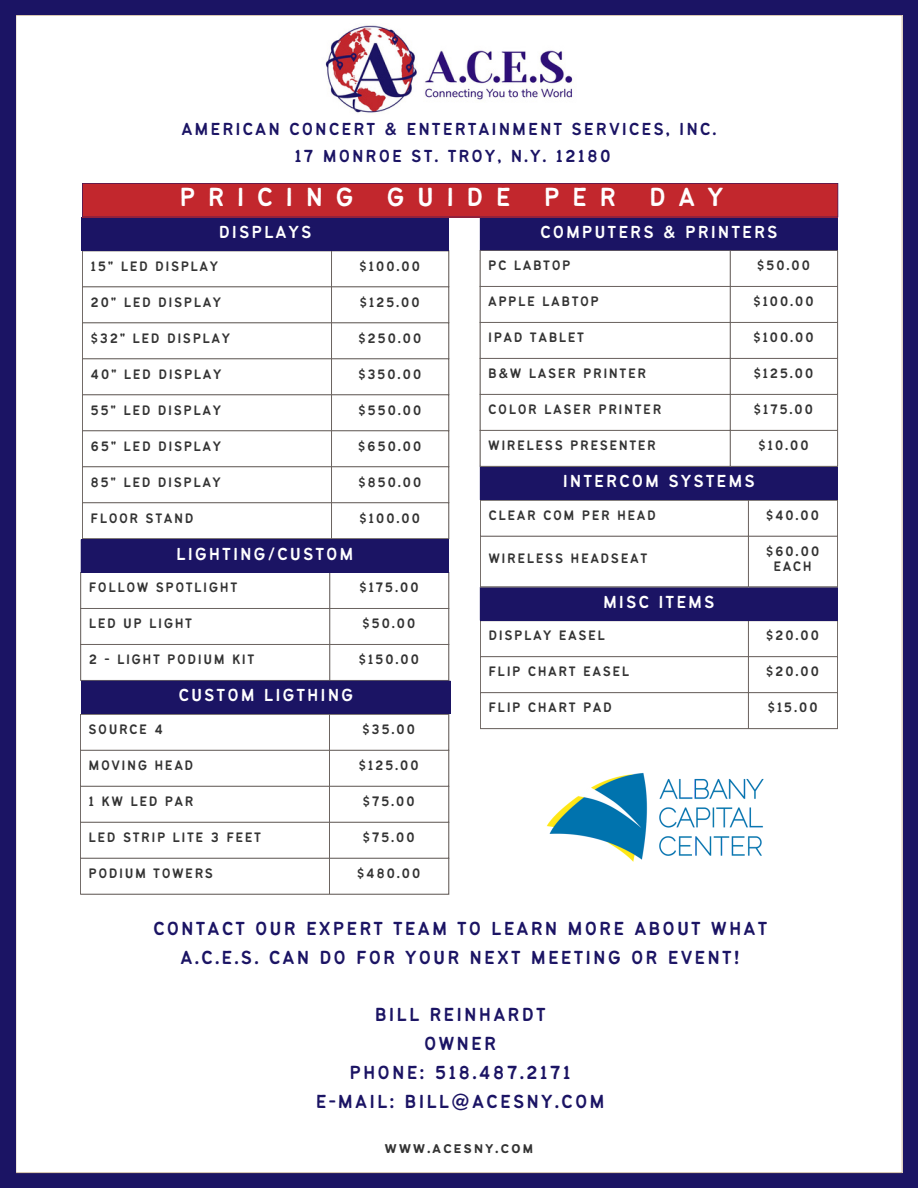
<style>
.page{position:relative;width:918px;height:1188px;background:#1b1464}
.page>*{position:absolute;margin:0;border:0;box-sizing:border-box;transform-origin:0 0}
.t1{font:28.8px "Bantayog";letter-spacing:.43em;color:#fff}
.t2{font:20.85px/28.7px "Bantayog";letter-spacing:.1em;color:#1b1464;text-align:center}
.t3{font:19.2px "Bantayog";letter-spacing:.1em;color:#fff}
.t4{font:19.2px "Bantayog";letter-spacing:.1em;color:#1b1464}
.t5{font:16.65px "Bantayog";letter-spacing:.1em;color:#333}
.t6{font:15.15px/14.9px "Bantayog";letter-spacing:.1em;color:#333;text-align:center}
</style>
<div class="page">
<div style="left:16px;top:15px;width:886px;height:1158px;background:#fff"></div>
<div style="left:83px;top:252px;width:366px;height:286px;background:#fff"></div>
<hr style="left:82px;top:251px;width:1px;height:287px;background:#6c6460">
<hr style="left:331px;top:251px;width:1px;height:287px;background:#6c6460">
<hr style="left:449px;top:251px;width:1px;height:287px;background:#6c6460">
<hr style="left:82px;top:251px;width:367px;height:1px;background:#6c6460">
<hr style="left:82px;top:287px;width:367px;height:1px;background:#6c6460">
<hr style="left:82px;top:323px;width:367px;height:1px;background:#6c6460">
<hr style="left:82px;top:359px;width:367px;height:1px;background:#6c6460">
<hr style="left:82px;top:395px;width:367px;height:1px;background:#6c6460">
<hr style="left:82px;top:431px;width:367px;height:1px;background:#6c6460">
<hr style="left:82px;top:467px;width:367px;height:1px;background:#6c6460">
<hr style="left:82px;top:502px;width:367px;height:1px;background:#6c6460">
<hr style="left:82px;top:538px;width:367px;height:1px;background:#6c6460">
<img style="left:321px;top:23px;width:256px;height:96px">
<div style="left:81px;top:715px;width:368px;height:179px;background:#fff"></div>
<hr style="left:80px;top:715px;width:1px;height:179px;background:#6c6460">
<hr style="left:329px;top:715px;width:1px;height:179px;background:#6c6460">
<hr style="left:449px;top:715px;width:1px;height:179px;background:#6c6460">
<hr style="left:80px;top:714px;width:369px;height:1px;background:#6c6460">
<hr style="left:80px;top:750px;width:369px;height:1px;background:#6c6460">
<hr style="left:80px;top:786px;width:369px;height:1px;background:#6c6460">
<hr style="left:80px;top:822px;width:369px;height:1px;background:#6c6460">
<hr style="left:80px;top:858px;width:369px;height:1px;background:#6c6460">
<hr style="left:80px;top:894px;width:369px;height:1px;background:#6c6460">
<svg style="left:80px;top:539px;width:371px;height:175px"></svg>
<svg style="left:480px;top:467px;width:358px;height:262px"></svg>
<div style="left:481px;top:251px;width:356px;height:215px;background:#fff"></div>
<hr style="left:480px;top:251px;width:1px;height:215px;background:#6c6460">
<hr style="left:730px;top:251px;width:1px;height:215px;background:#6c6460">
<hr style="left:837px;top:251px;width:1px;height:215px;background:#6c6460">
<hr style="left:480px;top:286px;width:358px;height:1px;background:#6c6460">
<hr style="left:480px;top:322px;width:358px;height:1px;background:#6c6460">
<hr style="left:480px;top:358px;width:358px;height:1px;background:#6c6460">
<hr style="left:480px;top:394px;width:358px;height:1px;background:#6c6460">
<hr style="left:480px;top:430px;width:358px;height:1px;background:#6c6460">
<hr style="left:480px;top:466px;width:358px;height:1px;background:#6c6460">
<svg style="left:81px;top:183px;width:757px;height:68px"></svg>
<img style="left:510px;top:729px;width:299px;height:174px">
<p class="t4" style="left:182px;top:122px;width:537px">AMERICAN CONCERT &amp; ENTERTAINMENT SERVICES, INC.</p>
<p class="t4" style="left:294px;top:148px;width:318px">17 MONROE ST. TROY, N.Y. 12180</p>
<p class="t1" style="left:179px;top:186px;width:545px">PRICING GUIDE PER DAY</p>
<p class="t3" style="left:219px;top:225px;width:94px">DISPLAYS</p>
<p class="t6" style="left:91px;top:259px;width:129px">15" LED DISPLAY</p>
<p class="t6" style="left:359px;top:259px;width:63px">$100.00</p>
<p class="t6" style="left:91px;top:295px;width:132px">20" LED DISPLAY</p>
<p class="t6" style="left:360px;top:295px;width:62px">$125.00</p>
<p class="t6" style="left:91px;top:331px;width:141px">$32" LED DISPLAY</p>
<p class="t6" style="left:358px;top:331px;width:65px">$250.00</p>
<p class="t6" style="left:91px;top:367px;width:132px">40" LED DISPLAY</p>
<p class="t6" style="left:358px;top:367px;width:65px">$350.00</p>
<p class="t6" style="left:91px;top:403px;width:132px">55" LED DISPLAY</p>
<p class="t6" style="left:358px;top:403px;width:65px">$550.00</p>
<p class="t6" style="left:91px;top:439px;width:132px">65" LED DISPLAY</p>
<p class="t6" style="left:358px;top:439px;width:65px">$650.00</p>
<p class="t6" style="left:91px;top:475px;width:132px">85" LED DISPLAY</p>
<p class="t6" style="left:358px;top:475px;width:65px">$850.00</p>
<p class="t6" style="left:91px;top:511px;width:104px">FLOOR STAND</p>
<p class="t6" style="left:359px;top:511px;width:63px">$100.00</p>
<p class="t3" style="left:176px;top:547px;width:179px">LIGHTING/CUSTOM</p>
<p class="t6" style="left:89px;top:581px;width:150px">FOLLOW SPOTLIGHT</p>
<p class="t6" style="left:359px;top:581px;width:61px">$175.00</p>
<p class="t6" style="left:89px;top:617px;width:105px">LED UP LIGHT</p>
<p class="t6" style="left:362px;top:617px;width:55px">$50.00</p>
<p class="t6" style="left:89px;top:653px;width:167px">2 - LIGHT PODIUM KIT</p>
<p class="t6" style="left:359px;top:653px;width:62px">$150.00</p>
<p class="t3" style="left:178px;top:688px;width:177px">CUSTOM LIGTHING</p>
<p class="t6" style="left:89px;top:723px;width:76px">SOURCE 4</p>
<p class="t6" style="left:362px;top:723px;width:55px">$35.00</p>
<p class="t6" style="left:89px;top:759px;width:106px">MOVING HEAD</p>
<p class="t6" style="left:359px;top:759px;width:62px">$125.00</p>
<p class="t6" style="left:89px;top:795px;width:107px">1 KW LED PAR</p>
<p class="t6" style="left:362px;top:795px;width:54px">$75.00</p>
<p class="t6" style="left:89px;top:831px;width:174px">LED STRIP LITE 3 FEET</p>
<p class="t6" style="left:362px;top:831px;width:54px">$75.00</p>
<p class="t6" style="left:89px;top:867px;width:126px">PODIUM TOWERS</p>
<p class="t6" style="left:357px;top:867px;width:65px">$480.00</p>
<p class="t3" style="left:540px;top:224px;width:239px">COMPUTERS &amp; PRINTERS</p>
<p class="t6" style="left:488px;top:259px;width:84px">PC LABTOP</p>
<p class="t6" style="left:757px;top:259px;width:55px">$50.00</p>
<p class="t6" style="left:488px;top:295px;width:112px">APPLE LABTOP</p>
<p class="t6" style="left:753px;top:295px;width:63px">$100.00</p>
<p class="t6" style="left:488px;top:331px;width:98px">IPAD TABLET</p>
<p class="t6" style="left:753px;top:331px;width:63px">$100.00</p>
<p class="t6" style="left:488px;top:367px;width:159px">B&amp;W LASER PRINTER</p>
<p class="t6" style="left:753px;top:367px;width:62px">$125.00</p>
<p class="t6" style="left:488px;top:403px;width:175px">COLOR LASER PRINTER</p>
<p class="t6" style="left:754px;top:403px;width:61px">$175.00</p>
<p class="t6" style="left:488px;top:439px;width:169px">WIRELESS PRESENTER</p>
<p class="t6" style="left:758px;top:439px;width:52px">$10.00</p>
<p class="t3" style="left:563px;top:474px;width:194px">INTERCOM SYSTEMS</p>
<p class="t6" style="left:489px;top:509px;width:169px">CLEAR COM PER HEAD</p>
<p class="t6" style="left:766px;top:509px;width:55px">$40.00</p>
<p class="t6" style="left:489px;top:552px;width:160px">WIRELESS HEADSEAT</p>
<p class="t6" style="left:766px;top:545px;width:55px">$60.00<br>EACH</p>
<p class="t3" style="left:603px;top:594px;width:113px">MISC ITEMS</p>
<p class="t6" style="left:489px;top:629px;width:118px">DISPLAY EASEL</p>
<p class="t6" style="left:766px;top:629px;width:55px">$20.00</p>
<p class="t6" style="left:489px;top:665px;width:142px">FLIP CHART EASEL</p>
<p class="t6" style="left:766px;top:665px;width:55px">$20.00</p>
<p class="t6" style="left:489px;top:701px;width:125px">FLIP CHART PAD</p>
<p class="t6" style="left:767px;top:701px;width:52px">$15.00</p>
<p class="t2" style="left:153px;top:916px;width:616px">CONTACT OUR EXPERT TEAM TO LEARN MORE ABOUT WHAT<br>A.C.E.S. CAN DO FOR YOUR NEXT MEETING OR EVENT!</p>
<p class="t2" style="left:375px;top:1002px;width:172px">BILL REINHARDT</p>
<p class="t2" style="left:424px;top:1031px;width:74px">OWNER</p>
<p class="t2" style="left:350px;top:1059px;width:223px">PHONE: 518.487.2171</p>
<p class="t2" style="left:316px;top:1088px;width:290px">E-MAIL: BILL@ACESNY.COM</p>
<p class="t5" style="left:385px;top:1141px;width:150px">www.acesny.com</p>
</div>
